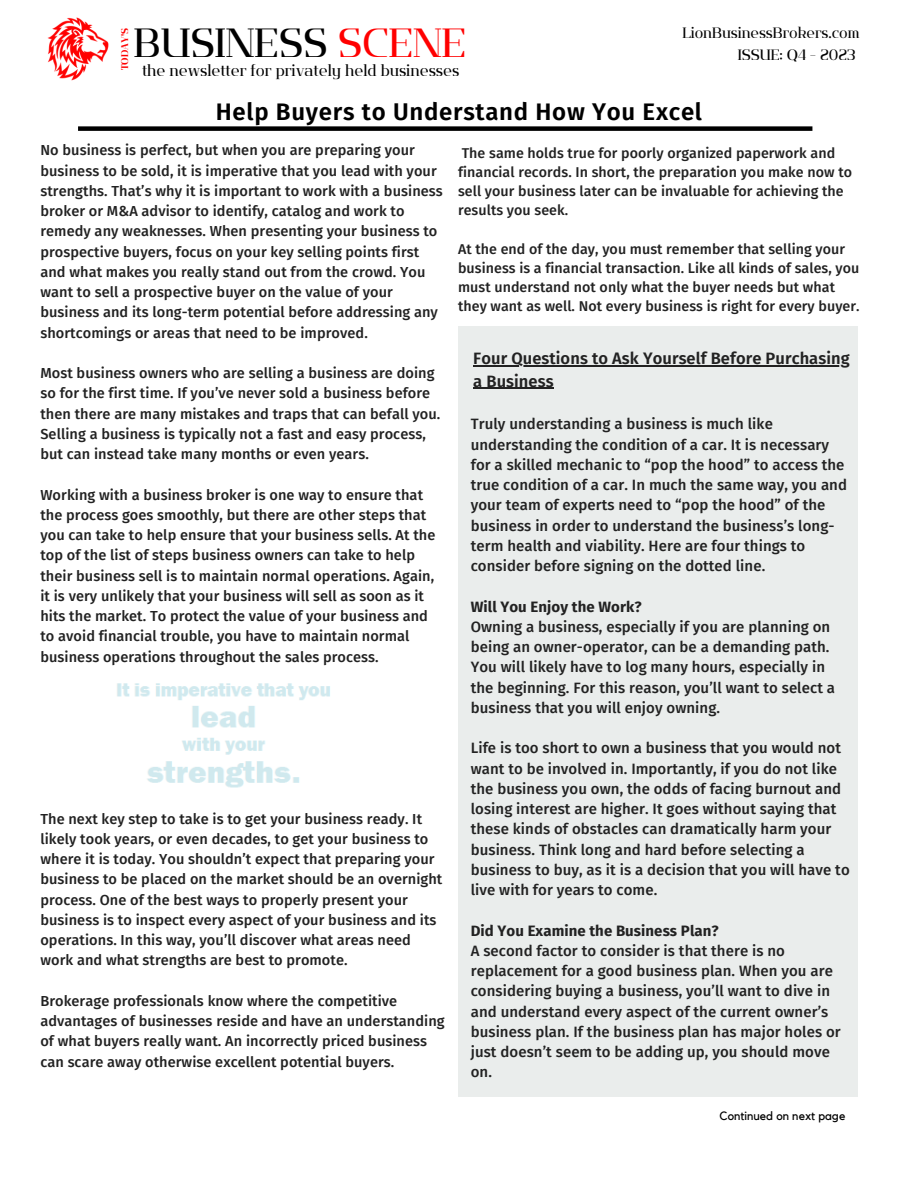
<style>
.page{position:relative;width:918px;height:1188px;background:#fff}
.page>*{position:absolute;margin:0;border:0;box-sizing:border-box;transform-origin:0 0}
.t1{font:40.65px "Flatory Serif 400";color:#000}
.t2{font:600 24px "Fira Sans";letter-spacing:.03em;color:#000}
.t3{font:600 16.5px/22.5px "Fira Sans";letter-spacing:.005em;color:#222}
.t4{font:15.75px "Flatory Serif 400";color:#000}
.t5{font:500 15px/20.2px "Fira Sans";letter-spacing:.005em;color:#222}
.t6{font:700 15px "Fira Sans";letter-spacing:.005em;color:#222}
.t7{font:15px "Flatory Serif 400";color:#000}
.t8{font:500 14.55px/20.2px "Fira Sans";letter-spacing:.005em;color:#222}
.t9{font:500 14.25px/19.2px "Fira Sans";letter-spacing:.005em;color:#222}
.t10{font:12px "Kollektif";color:#000}
.t11{font:9.6px "Flatory Serif 700";color:#f00}
.s1{color:#f00}
</style>
<div class="page">
<img style="left:47px;top:17px;width:62px;height:64px">
<div style="left:78px;top:126px;width:734px;height:5px;background:#000"></div>
<div style="left:458px;top:326px;width:400px;height:770px;background:#eaedec"></div>
<img style="left:117px;top:683px;width:213px;height:105px">
<hr style="left:473px;top:365px;width:377px;height:1px;background:#222">
<hr style="left:473px;top:388px;width:81px;height:1px;background:#222">
<p class="t1" style="left:134px;top:19px;width:334px">BUSINESS <span class="s1">SCENE</span></p>
<p class="t11" style="left:119px;top:70px;width:44px;rotate:-90deg">TODAY'S</p>
<p class="t4" style="left:142px;top:61px;width:319px">the newsletter for privately held businesses</p>
<p class="t7" style="left:682px;top:24px;width:179px">LionBusinessBrokers.com</p>
<p class="t7" style="left:738px;top:46px;width:119px">ISSUE: Q4 - 2023</p>
<p class="t2" style="left:216px;top:97px;width:488px">Help Buyers to Understand How You Excel</p>
<p class="t8" style="left:40px;top:140px;width:404px">No business is perfect, but when you are preparing your business to be sold, it is imperative that you lead with your strengths. That’s why it is important to work with a business broker or M&amp;A advisor to identify, catalog and work to remedy any weaknesses. When presenting your business to prospective buyers, focus on your key selling points first and what makes you really stand out from the crowd. You want to sell a prospective buyer on the value of your business and its long-term potential before addressing any shortcomings or areas that need to be improved.</p>
<p class="t8" style="left:40px;top:363px;width:401px">Most business owners who are selling a business are doing so for the first time. If you’ve never sold a business before then there are many mistakes and traps that can befall you.<br>Selling a business is typically not a fast and easy process, but can instead take many months or even years.</p>
<p class="t8" style="left:40px;top:485px;width:397px">Working with a business broker is one way to ensure that the process goes smoothly, but there are other steps that you can take to help ensure that your business sells. At the top of the list of steps business owners can take to help their business sell is to maintain normal operations. Again, it is very unlikely that your business will sell as soon as it hits the market. To protect the value of your business and to avoid financial trouble, you have to maintain normal business operations throughout the sales process.</p>
<p class="t8" style="left:40px;top:809px;width:404px">The next key step to take is to get your business ready. It likely took years, or even decades, to get your business to where it is today. You shouldn’t expect that preparing your business to be placed on the market should be an overnight process. One of the best ways to properly present your business is to inspect every aspect of your business and its operations. In this way, you’ll discover what areas need work and what strengths are best to promote.</p>
<p class="t8" style="left:40px;top:991px;width:406px">Brokerage professionals know where the competitive advantages of businesses reside and have an understanding of what buyers really want. An incorrectly priced business can scare away otherwise excellent potential buyers.</p>
<p class="t9" style="left:458px;top:144px;width:396px">The same holds true for poorly organized paperwork and financial records. In short, the preparation you make now to sell your business later can be invaluable for achieving the results you seek.</p>
<p class="t9" style="left:458px;top:239px;width:403px">At the end of the day, you must remember that selling your business is a financial transaction. Like all kinds of sales, you must understand not only what the buyer needs but what they want as well. Not every business is right for every buyer.</p>
<p class="t3" style="left:473px;top:347px;width:378px">Four Questions to Ask Yourself Before Purchasing a Business</p>
<p class="t5" style="left:471px;top:414px;width:378px">Truly understanding a business is much like understanding the condition of a car. It is necessary for a skilled mechanic to “pop the hood” to access the true condition of a car. In much the same way, you and your team of experts need to “pop the hood” of the business in order to understand the business’s long&shy;term health and viability. Here are four things to consider before signing on the dotted line.</p>
<p class="t6" style="left:471px;top:598px;width:172px">Will You Enjoy the Work?</p>
<p class="t5" style="left:471px;top:617px;width:366px">Owning a business, especially if you are planning on being an owner-operator, can be a demanding path.<br>You will likely have to log many hours, especially in the beginning. For this reason, you’ll want to select a business that you will enjoy owning.</p>
<p class="t5" style="left:471px;top:738px;width:381px">Life is too short to own a business that you would not want to be involved in. Importantly, if you do not like the business you own, the odds of facing burnout and losing interest are higher. It goes without saying that these kinds of obstacles can dramatically harm your business. Think long and hard before selecting a business to buy, as it is a decision that you will have to live with for years to come.</p>
<p class="t6" style="left:471px;top:922px;width:250px">Did You Examine the Business Plan?</p>
<p class="t5" style="left:471px;top:941px;width:372px">A second factor to consider is that there is no replacement for a good business plan. When you are considering buying a business, you’ll want to dive in and understand every aspect of the current owner’s business plan. If the business plan has major holes or just doesn’t seem to be adding up, you should move on.</p>
<p class="t10" style="left:720px;top:1111px;width:127px">Continued on next page</p>
</div>
